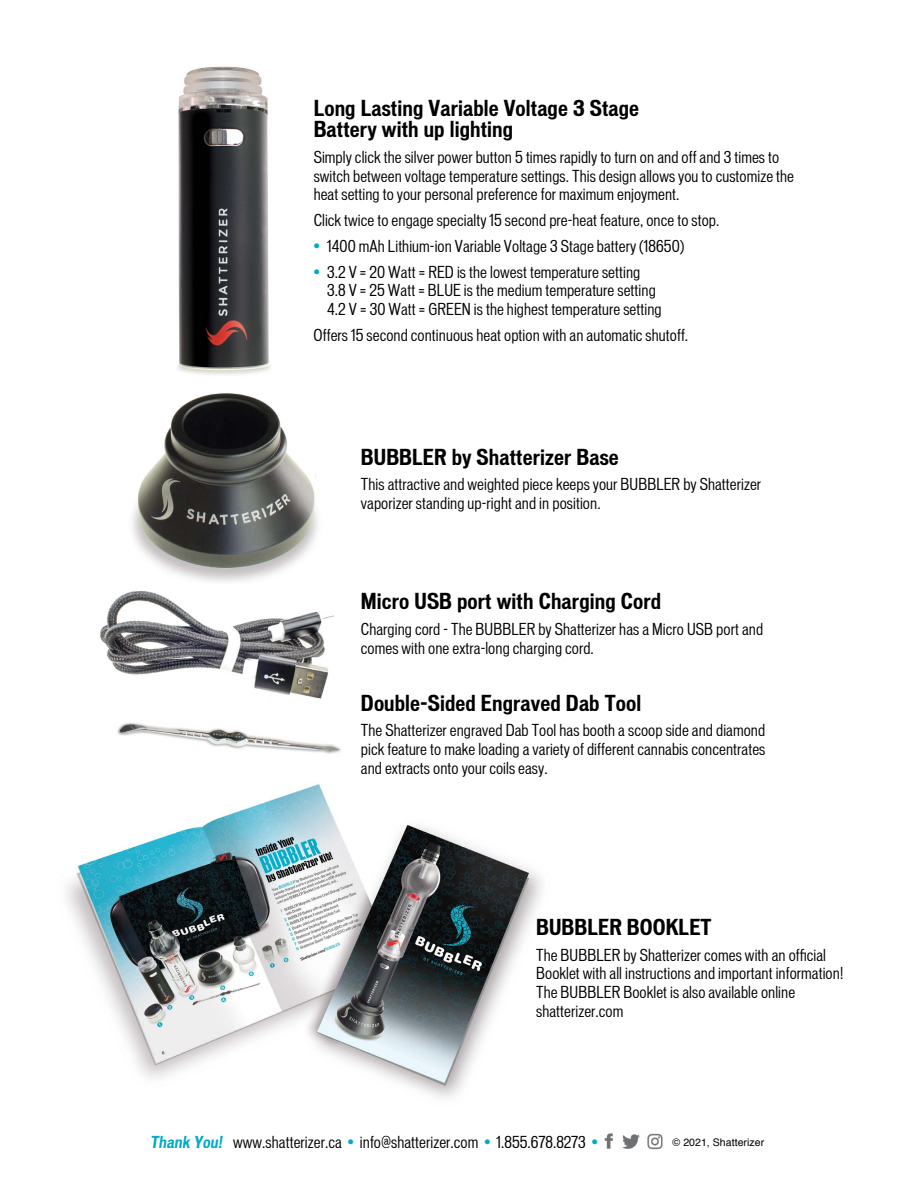
<style>
.page{position:relative;width:918px;height:1188px;background:#fff}
.page>*{position:absolute;margin:0;border:0;box-sizing:border-box;transform-origin:0 0}
.t1{font:21px/21px "Vonnes TT Bold Cond";letter-spacing:.005em;color:#000}
.t2{font:15.75px/18.8px "Vonnes TT Book Cond";letter-spacing:.005em;color:#000}
.t3{font:10.5px "Helvetica";letter-spacing:.005em;color:#000}
.s1{color:#02abc5}
.s2{font-family:"Vonnes TT Bold Cond";color:#02abc5}
</style>
<div class="page">
<img style="left:177px;top:66px;width:94px;height:309px">
<img style="left:117px;top:722px;width:224px;height:32px">
<img style="left:132px;top:393px;width:186px;height:189px">
<img style="left:66px;top:784px;width:477px;height:314px">
<img style="left:100px;top:591px;width:234px;height:108px">
<img style="left:604px;top:1133px;width:59px;height:17px">
<h1 class="t1" style="left:314px;top:98px;width:327px">Long Lasting Variable Voltage 3 Stage<br>Battery with up lighting</h1>
<p class="t2" style="left:314px;top:148px;width:482px">Simply click the silver power button 5 times rapidly to turn on and off and 3 times to switch between voltage temperature settings. This design allows you to customize the heat setting to your personal preference for maximum enjoyment.</p>
<p class="t2" style="left:314px;top:211px;width:407px">Click twice to engage specialty 15 second pre-heat feature, once to stop.</p>
<p class="t2" style="left:314px;top:237px;width:372px"><span class="s1">•</span> 1400 mAh Lithium-ion Variable Voltage 3 Stage battery (18650)</p>
<p class="t2" style="left:327px;top:262px;width:336px;text-indent:-13px"><span class="s1">•</span> 3.2 V = 20 Watt = RED is the lowest temperature setting<br>3.8 V = 25 Watt = BLUE is the medium temperature setting<br>4.2 V = 30 Watt = GREEN is the highest temperature setting</p>
<p class="t2" style="left:314px;top:326px;width:376px">Offers 15 second continuous heat option with an automatic shutoff.</p>
<h1 class="t1" style="left:361px;top:446px;width:259px">BUBBLER by Shatterizer Base</h1>
<p class="t2" style="left:361px;top:475px;width:402px">This attractive and weighted piece keeps your BUBBLER by Shatterizer vaporizer standing up-right and in position.</p>
<h1 class="t1" style="left:361px;top:591px;width:302px">Micro USB port with Charging Cord</h1>
<p class="t2" style="left:361px;top:620px;width:404px">Charging cord - The BUBBLER by Shatterizer has a Micro USB port and comes with one extra-long charging cord.</p>
<h1 class="t1" style="left:361px;top:692px;width:282px">Double-Sided Engraved Dab Tool</h1>
<p class="t2" style="left:361px;top:721px;width:406px;text-align:justify">The Shatterizer engraved Dab Tool has booth a scoop side and diamond pick feature to make loading a variety of different cannabis concentrates and extracts onto your coils easy.</p>
<h1 class="t1" style="left:536px;top:917px;width:177px">BUBBLER BOOKLET</h1>
<p class="t2" style="left:536px;top:946px;width:309px">The BUBBLER by Shatterizer comes with an official Booklet with all instructions and important information!<br>The BUBBLER Booklet is also available online shatterizer.com</p>
<p class="t2" style="left:150px;top:1132px;width:449px"><span class="s2">Thank You!</span> www.shatterizer.ca <span class="s1">•</span> info@shatterizer.com <span class="s1">•</span> 1.855.678.8273 <span class="s1">•</span></p>
<p class="t3" style="left:673px;top:1135px;width:93px">© 2021, Shatterizer</p>
</div>
